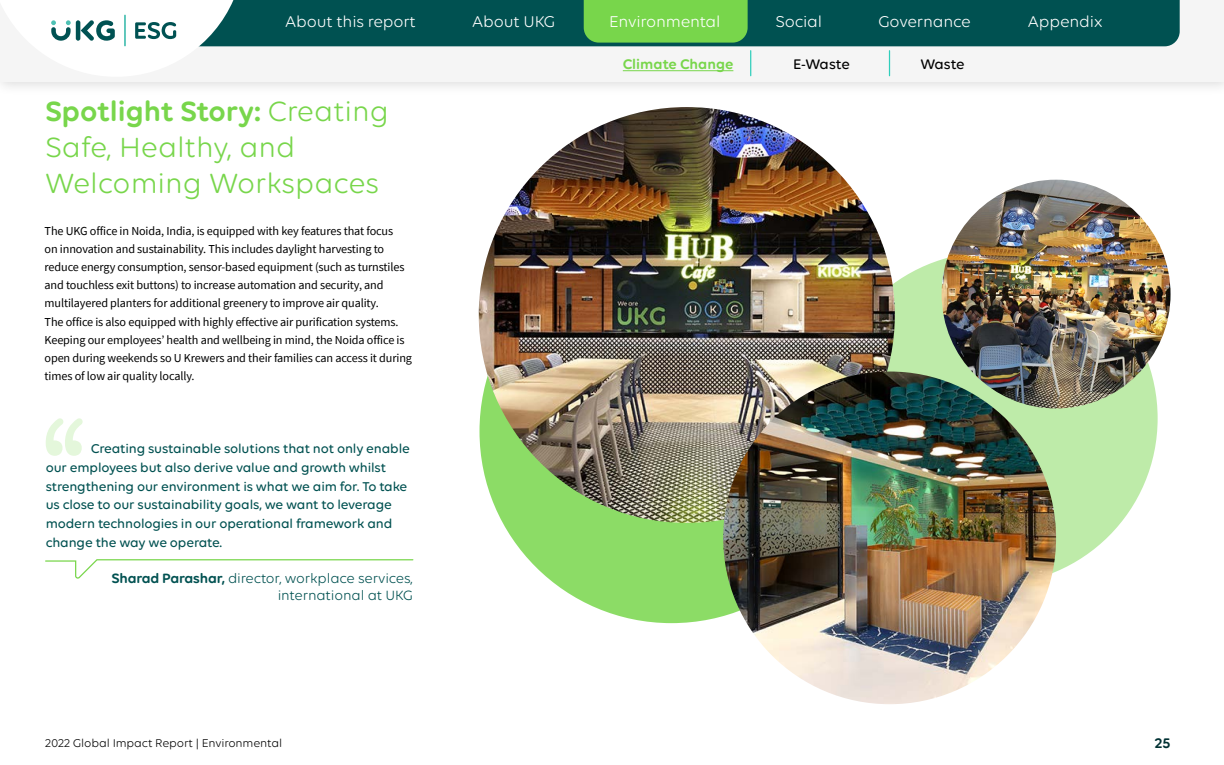
<style>
.page{position:relative;width:1224px;height:765px;background:#fff}
.page>*{position:absolute;margin:0;border:0;box-sizing:border-box;transform-origin:0 0}
.Section_Header{font:30px/36px "Volte Rounded";color:#78d64b}
.t1{font:16.88px "Volte Rounded";letter-spacing:-.01em;color:#fff}
.t2{font:600 15px "Volte Rounded";color:#78d64b}
.t3{font:500 15px "Volte Rounded";letter-spacing:-.015em;color:#000}
.t4{font:600 15px "Volte Rounded";color:#003133}
.Quote_Name{font:14.62px/17.5px "Volte Rounded";letter-spacing:-.01em;color:#005151;text-align:right}
.Quote_1{font:500 13.75px/18.8px "Volte Rounded";letter-spacing:-.01em;color:#005151}
.Section_body_text_1{font:12.25px/18.1px "Source Sans Pro";letter-spacing:-.01em;color:#000}
.t5{font:12.25px "Volte Rounded";letter-spacing:-.01em;color:#000}
.s1{font-weight:600}
</style>
<div class="page">
<div style="left:0;top:0;width:1223px;height:96px;background:#000;opacity:.15"></div>
<div style="left:0;top:0;width:1223px;height:82px;background:#f5f5f5"></div>
<div style="left:233px;top:0;width:946px;height:46px;background:#005151"></div>
<svg style="left:51px;top:1px;width:182px;height:46px"></svg>
<hr style="left:124px;top:15px;width:2px;height:31px;background:#4ec1b4">
<div style="left:583px;top:0;width:164px;height:43px;background:#78d64b"></div>
<div style="left:824px;top:252px;width:333px;height:333px;background:#beeba9;border-radius:50%"></div>
<div style="left:479px;top:239px;width:384px;height:384px;background:#8cdc66;border-radius:50%"></div>
<img style="left:478px;top:107px;width:416px;height:416px;border-radius:208px">
<img style="left:723px;top:372px;width:332px;height:332px;border-radius:166px">
<img style="left:941px;top:180px;width:229px;height:228px;border-radius:114px">
<svg style="left:46px;top:418px;width:37px;height:38px"></svg>
<svg style="left:45px;top:559px;width:369px;height:20px"></svg>
<hr style="left:622px;top:70px;width:111px;height:1px;background:#78d64b">
<svg style="left:750px;top:51px;width:1px;height:25px"></svg>
<hr style="left:888px;top:51px;width:2px;height:25px;background:#30cebb">
<h2 class="t1" style="left:285px;top:12px;width:132px">About this report</h2>
<h2 class="t1" style="left:472px;top:12px;width:84px">About UKG</h2>
<h2 class="t1" style="left:609px;top:12px;width:113px">Environmental</h2>
<h2 class="t1" style="left:775px;top:12px;width:48px">Social</h2>
<h2 class="t1" style="left:878px;top:12px;width:94px">Governance</h2>
<h2 class="t1" style="left:1027px;top:12px;width:76px">Appendix</h2>
<p class="Section_Header" style="left:45px;top:92px;width:345px"><span class="s1">Spotlight Story:</span> Creating<br>Safe, Healthy, and<br>Welcoming Workspaces</p>
<p class="Section_body_text_1" style="left:45px;top:222px;width:369px">The UKG office in Noida, India, is equipped with key features that focus<br>on innovation and sustainability. This includes daylight harvesting to reduce energy consumption, sensor-based equipment (such as turnstiles and touchless exit buttons) to increase automation and security, and multilayered planters for additional greenery to improve air quality.<br>The office is also equipped with highly effective air purification systems.<br>Keeping our employees’ health and wellbeing in mind, the Noida office is open during weekends so U Krewers and their families can access it during times of low air quality locally.</p>
<p class="Quote_1" style="left:46px;top:439px;width:366px;text-indent:45px">Creating sustainable solutions that not only enable our employees but also derive value and growth whilst strengthening our environment is what we aim for. To take us close to our sustainability goals, we want to leverage modern technologies in our operational framework and change the way we operate.</p>
<p class="Quote_Name" style="left:111px;top:569px;width:303px"><span class="s1">Sharad Parashar,</span> director, workplace services, international at UKG</p>
<p class="t2" style="left:622px;top:55px;width:112px">Climate Change</p>
<p class="t3" style="left:793px;top:55px;width:58px">E-Waste</p>
<p class="t3" style="left:920px;top:55px;width:46px">Waste</p>
<p class="t5" style="left:45px;top:736px;width:239px">2022 Global Impact Report | Environmental</p>
<p class="t4" style="left:1154px;top:734px;width:17px">25</p>
</div>
